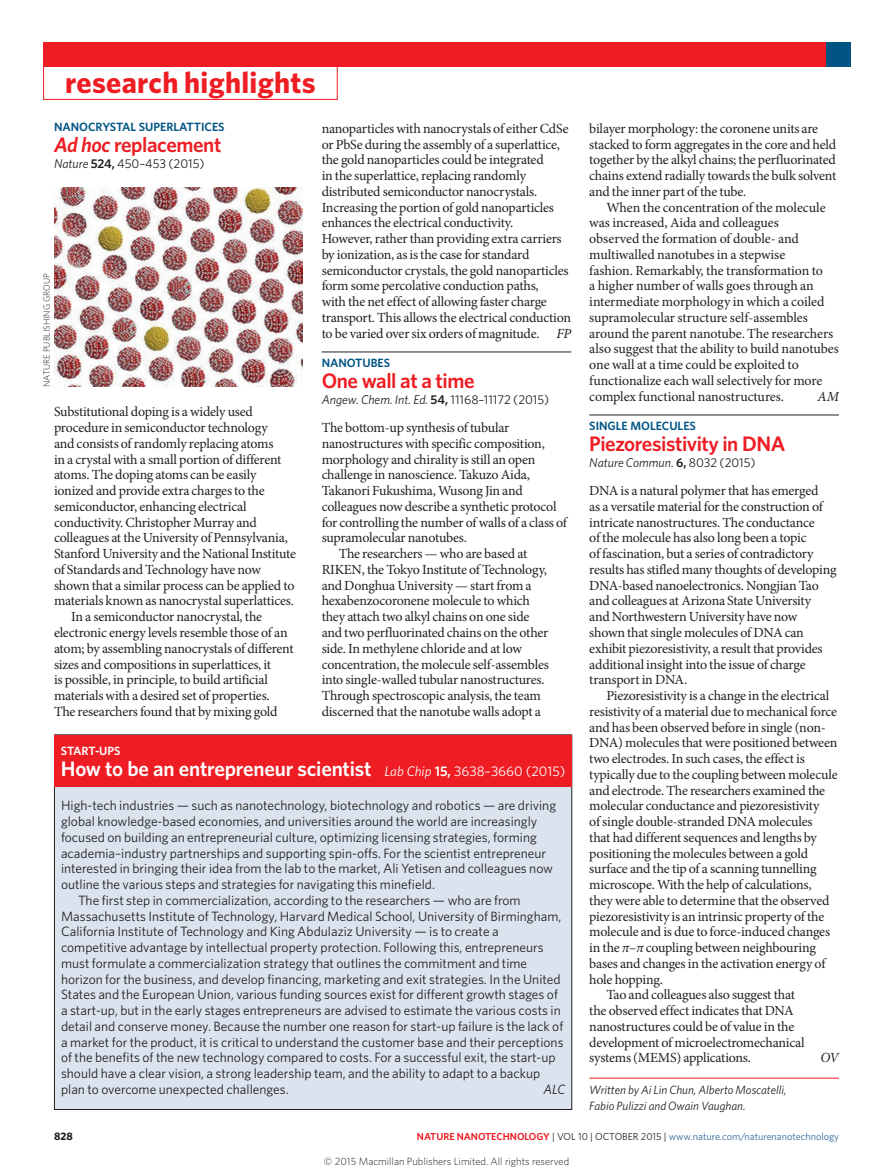
<style>
.page{position:relative;width:893px;height:1174px;background:#fff}
.page>*{position:absolute;margin:0;border:0;box-sizing:border-box;transform-origin:0 0}
.t1{font:700 30px "Whitney";letter-spacing:.01em;color:#ee1d23}
.RH_box_title{font:600 21px "Whitney";letter-spacing:-.01em;color:#fff}
.Title{font:600 21px "Whitney";letter-spacing:-.02em;color:#ee1d23}
.Body_text{font:13.95px/15.8px "Minion Pro";letter-spacing:-.015em;color:#231f20}
.Body_first{font:13.95px/15.8px "Minion Pro";letter-spacing:-.02em;color:#231f20}
.Body_text-2{font:italic 13.95px "Minion Pro";color:#231f20}
.Box_body_text{font:13.5px/15.8px "Whitney";color:#231f20}
.Box_body_first{font:13.5px/15.8px "Whitney";color:#231f20}
.Box_body_text-2{font:italic 13.5px "Whitney";color:#231f20}
.Journal_DOI_ref{font:italic 12.75px "Whitney";color:#231f20}
.Journal_DOI_ref-2{font:12.75px "Whitney";color:#231f20}
.Author_information{font:italic 12px/15.8px "Whitney";color:#231f20}
.Subject{font:600 12px "Whitney";color:#005585}
.Subject_w_rule{font:600 12px "Whitney";color:#005585}
.RH_box_subject{font:600 12px "Whitney";letter-spacing:-.005em;color:#fff}
.t2{font:700 10.8px "Whitney";color:#231f20}
.t3{font:300 10.5px "Whitney";color:#231f20}
.t4{font:10.2px "Whitney";color:#2f679b}
.Picture_credit{font:300 9px "Whitney";color:#231f20}
.s1{font-style:italic}
.s2{font-weight:600}
.s3{font-weight:600;font-style:normal}
.s4{font-style:normal}
.s5{font-weight:400;font-style:italic;font-size:13.95px}
.s6{font-size:13.95px}
.s7{font-weight:400;font-size:13.95px}
.s8{font-weight:600;color:#ee1d23}
.s9{color:#231f20}
</style>
<div class="page">
<div style="left:43px;top:66px;width:295px;height:34px;border:1px solid #ee1d23"></div>
<div style="left:43px;top:43px;width:806px;height:24px;background:#ee1d23"></div>
<div style="left:826px;top:43px;width:24px;height:24px;background:#005585"></div>
<hr style="left:322px;top:352px;width:249px;height:1px;background:#231f20">
<hr style="left:589px;top:415px;width:250px;height:1px;background:#231f20">
<hr style="left:589px;top:1078px;width:250px;height:1px;background:#ee1d23">
<img style="left:54px;top:187px;width:249px;height:200px">
<div style="left:54px;top:735px;width:518px;height:374px;background:#dbe4ee"></div>
<div style="left:54px;top:735px;width:518px;height:51px;background:#ee1d23"></div>
<h1 class="t1" style="left:65px;top:62px;width:252px">research highlights</h1>
<p class="Subject" style="left:54px;top:119px;width:172px">NANOCRYSTAL SUPERLATTICES</p>
<p class="Title" style="left:54px;top:131px;width:169px"><span class="s1">Ad hoc</span> replacement</p>
<p class="Journal_DOI_ref-2" style="left:54px;top:155px;width:152px"><span class="s1">Nature</span> <span class="s2">524,</span> 450–453 (2015)</p>
<p class="Body_text" style="left:322px;top:120px;width:251px">nanoparticles with nanocrystals of either CdSe or PbSe during the assembly of a superlattice, the gold nanoparticles could be integrated<br>in the superlattice, replacing randomly distributed semiconductor nanocrystals.<br>Increasing the portion of gold nanoparticles enhances the electrical conductivity.<br>However, rather than providing extra carriers by ionization, as is the case for standard semiconductor crystals, the gold nanoparticles form some percolative conduction paths,<br>with the net effect of allowing faster charge transport. This allows the electrical conduction to be varied over six orders of magnitude. <span class="s1">FP</span></p>
<p class="Subject_w_rule" style="left:322px;top:355px;width:70px">NANOTUBES</p>
<p class="Title" style="left:322px;top:367px;width:154px">One wall at a time</p>
<p class="Journal_DOI_ref" style="left:322px;top:391px;width:229px">Angew. Chem. Int. Ed. <span class="s3">54,</span> <span class="s4">11168–11172 (2015)</span></p>
<p class="Body_first" style="left:322px;top:420px;width:247px">The bottom-up synthesis of tubular nanostructures with specific composition, morphology and chirality is still an open challenge in nanoscience. Takuzo Aida, Takanori Fukushima, Wusong Jin and colleagues now describe a synthetic protocol for controlling the number of walls of a class of supramolecular nanotubes.</p>
<p class="Body_text" style="left:322px;top:546px;width:229px;text-indent:17px">The researchers — who are based at RIKEN, the Tokyo Institute of Technology, and Donghua University — start from a hexabenzocoronene molecule to which they attach two alkyl chains on one side and two perfluorinated chains on the other side. In methylene chloride and at low concentration, the molecule self-assembles into single-walled tubular nanostructures.<br>Through spectroscopic analysis, the team discerned that the nanotube walls adopt a</p>
<p class="Picture_credit" style="left:41px;top:387px;width:115px;rotate:-90deg">NATURE PUBLISHING GROUP</p>
<p class="Body_first" style="left:54px;top:404px;width:243px">Substitutional doping is a widely used procedure in semiconductor technology<br>and consists of randomly replacing atoms<br>in a crystal with a small portion of different atoms. The doping atoms can be easily ionized and provide extra charges to the semiconductor, enhancing electrical conductivity. Christopher Murray and colleagues at the University of Pennsylvania, Stanford University and the National Institute of Standards and Technology have now shown that a similar process can be applied to materials known as nanocrystal superlattices.</p>
<p class="Body_text" style="left:54px;top:609px;width:241px;text-indent:17px">In a semiconductor nanocrystal, the electronic energy levels resemble those of an atom; by assembling nanocrystals of different sizes and compositions in superlattices, it<br>is possible, in principle, to build artificial materials with a desired set of properties.<br>The researchers found that by mixing gold</p>
<p class="RH_box_subject" style="left:61px;top:743px;width:61px">START-UPS</p>
<p class="RH_box_title" style="left:61px;top:755px;width:506px">How to be an entrepreneur scientist <span class="s5">Lab Chip</span> <span class="s6">15,</span> <span class="s7">3638–3660 (2015)</span></p>
<p class="Box_body_first" style="left:61px;top:797px;width:497px">High-tech industries — such as nanotechnology, biotechnology and robotics — are driving global knowledge-based economies, and universities around the world are increasingly focused on building an entrepreneurial culture, optimizing licensing strategies, forming academia–industry partnerships and supporting spin-offs. For the scientist entrepreneur interested in bringing their idea from the lab to the market, Ali Yetisen and colleagues now outline the various steps and strategies for navigating this minefield.</p>
<p class="Box_body_text" style="left:61px;top:892px;width:504px;text-indent:17px">The first step in commercialization, according to the researchers — who are from Massachusetts Institute of Technology, Harvard Medical School, University of Birmingham, California Institute of Technology and King Abdulaziz University — is to create a competitive advantage by intellectual property protection. Following this, entrepreneurs must formulate a commercialization strategy that outlines the commitment and time horizon for the business, and develop financing, marketing and exit strategies. In the United States and the European Union, various funding sources exist for different growth stages of a start-up, but in the early stages entrepreneurs are advised to estimate the various costs in detail and conserve money. Because the number one reason for start-up failure is the lack of a market for the product, it is critical to understand the customer base and their perceptions of the benefits of the new technology compared to costs. For a successful exit, the start-up should have a clear vision, a strong leadership team, and the ability to adapt to a backup plan to overcome unexpected challenges.</p>
<p class="Box_body_text-2" style="left:543px;top:1080px;width:23px">ALC</p>
<p class="Body_text" style="left:589px;top:120px;width:249px">bilayer morphology: the coronene units are stacked to form aggregates in the core and held together by the alkyl chains; the perfluorinated chains extend radially towards the bulk solvent and the inner part of the tube.</p>
<p class="Body_text" style="left:589px;top:199px;width:251px;text-indent:17px">When the concentration of the molecule was increased, Aida and colleagues<br>observed the formation of double- and multiwalled nanotubes in a stepwise<br>fashion. Remarkably, the transformation to<br>a higher number of walls goes through an intermediate morphology in which a coiled supramolecular structure self-assembles around the parent nanotube. The researchers also suggest that the ability to build nanotubes one wall at a time could be exploited to functionalize each wall selectively for more complex functional nanostructures.</p>
<p class="Body_text-2" style="left:818px;top:388px;width:23px">AM</p>
<p class="Subject_w_rule" style="left:589px;top:418px;width:108px">SINGLE MOLECULES</p>
<p class="Title" style="left:589px;top:430px;width:198px">Piezoresistivity in DNA</p>
<p class="Journal_DOI_ref" style="left:589px;top:454px;width:168px">Nature Commun<span class="s4">.</span> <span class="s3">6,</span> <span class="s4">8032 (2015)</span></p>
<p class="Body_first" style="left:589px;top:483px;width:249px">DNA is a natural polymer that has emerged<br>as a versatile material for the construction of intricate nanostructures. The conductance<br>of the molecule has also long been a topic<br>of fascination, but a series of contradictory results has stifled many thoughts of developing DNA-based nanoelectronics. Nongjian Tao and colleagues at Arizona State University<br>and Northwestern University have now shown that single molecules of DNA can exhibit piezoresistivity, a result that provides additional insight into the issue of charge transport in DNA.</p>
<p class="Body_text" style="left:589px;top:687px;width:250px;text-indent:17px">Piezoresistivity is a change in the electrical resistivity of a material due to mechanical force and has been observed before in single (non-DNA) molecules that were positioned between two electrodes. In such cases, the effect is typically due to the coupling between molecule and electrode. The researchers examined the molecular conductance and piezoresistivity<br>of single double-stranded DNA molecules<br>that had different sequences and lengths by positioning the molecules between a gold surface and the tip of a scanning tunnelling microscope. With the help of calculations, they were able to determine that the observed piezoresistivity is an intrinsic property of the molecule and is due to force-induced changes in the <span class="s1">π</span>–<span class="s1">π</span> coupling between neighbouring bases and changes in the activation energy of hole hopping.</p>
<p class="Body_text" style="left:589px;top:987px;width:217px;text-indent:17px">Tao and colleagues also suggest that the observed effect indicates that DNA nanostructures could be of value in the development of microelectromechanical systems (MEMS) applications.</p>
<p class="Body_text-2" style="left:820px;top:1049px;width:20px">OV</p>
<p class="Author_information" style="left:589px;top:1081px;width:199px">Written by Ai Lin Chun, Alberto Moscatelli,<br>Fabio Pulizzi and Owain Vaughan.</p>
<p class="t2" style="left:54px;top:1129px;width:20px">828</p>
<p class="t4" style="left:417px;top:1129px;width:423px"><span class="s8">NATURE NANOTECHNOLOGY</span> <span class="s9">| VOL 10 | OCTOBER 2015 |</span> www.nature.com/naturenanotechnology</p>
<p class="t3" style="left:324px;top:1154px;width:247px">© 2015 Macmillan Publishers Limited. All rights reserved</p>
</div>
